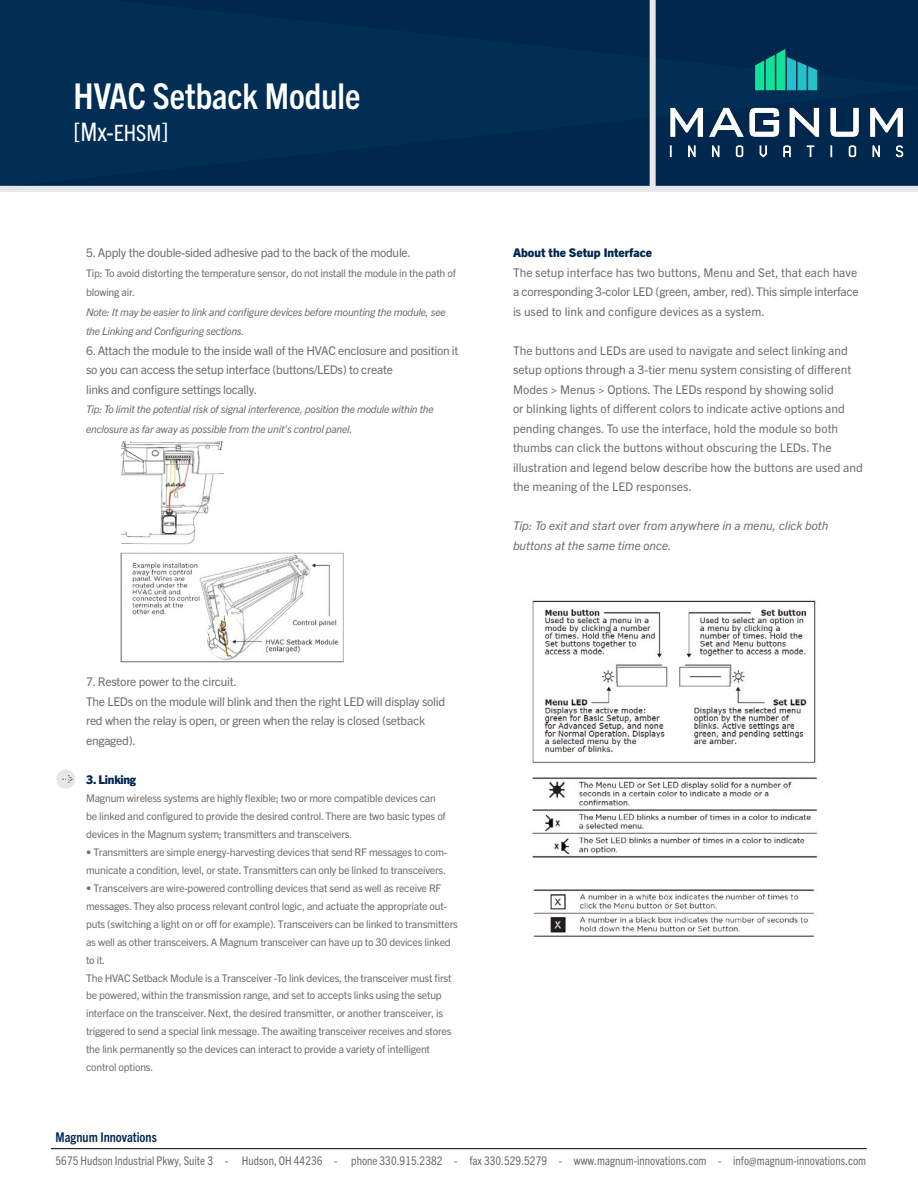
<style>
.page{position:relative;width:918px;height:1188px;background:#fff}
.page>*{position:absolute;margin:0;border:0;box-sizing:border-box;transform-origin:0 0}
.t1{font:700 condensed 35.7px "Trade Gothic Next LT Pro";color:#fff}
.t2{font:condensed 25.5px "Trade Gothic Next LT Pro";color:#fff}
.t3{font:700 condensed 13.5px "Trade Gothic Next LT Pro";color:#00274d}
.t4{font:12px/19.5px "Trade Gothic Next LT Pro";color:#6d6e71}
.t5{font:12px/19.5px "Trade Gothic Next LT Pro";letter-spacing:-.02em;color:#6d6e71}
.t6{font:condensed 12px "Trade Gothic Next LT Pro";letter-spacing:.005em;color:#6d6e71}
.t7{font:italic 12px/19.5px "Trade Gothic Next LT Pro";color:#6d6e71}
.t8{font:800 12px "Trade Gothic Next LT Pro";color:#00274d}
.t9{font:800 12px "Trade Gothic Next LT Pro";letter-spacing:-.02em;color:#00274d}
.t10{font:10.5px/18px "Trade Gothic Next LT Pro";letter-spacing:-.02em;color:#6d6e71}
.t11{font:italic 10.5px/19.5px "Trade Gothic Next LT Pro";letter-spacing:-.02em;color:#6d6e71}
.s1{font-size:22.5px}
</style>
<div class="page">
<hr style="left:51px;top:1148px;width:816px;height:1px;background:#000">
<div style="left:0;top:0;width:918px;height:186px;background:#002e54"></div>
<div style="left:650px;top:0;width:6px;height:190px;background:#e6e7e8"></div>
<div style="left:0;top:186px;width:918px;height:6px;background:#e6e7e8"></div>
<svg style="left:55px;top:768px;width:22px;height:22px"></svg>
<div style="left:54px;top:767px;width:24px;height:24px;border:2px solid #fff;border-radius:50%"></div>
<svg style="left:63px;top:775px;width:9px;height:8px"></svg>
<img style="left:121px;top:441px;width:102px;height:104px">
<img style="left:120px;top:552px;width:224px;height:111px">
<img style="left:532px;top:600px;width:286px;height:258px">
<img style="left:533px;top:889px;width:281px;height:48px">
<svg style="left:670px;top:105px;width:234px;height:33px"></svg>
<svg style="left:670px;top:145px;width:233px;height:12px;background:#2c4c6c"></svg>
<svg style="left:755px;top:49px;width:62px;height:41px;background:#11948b"></svg>
<h1 class="t1" style="left:74px;top:72px;width:289px">HVAC Setback Module</h1>
<h2 class="t2" style="left:74px;top:114px;width:96px">[Mx-<span class="s1">EHSM</span>]</h2>
<p class="t5" style="left:86px;top:242px;width:326px">5. Apply the double-sided adhesive pad to the back of the module.</p>
<p class="t10" style="left:86px;top:262px;width:371px;line-height:19.5px">Tip: To avoid distorting the temperature sensor, do not install the module in the path of blowing air.</p>
<p class="t11" style="left:86px;top:301px;width:361px">Note: It may be easier to link and configure devices before mounting the module, see the Linking and Configuring sections.</p>
<p class="t5" style="left:86px;top:340px;width:374px">6. Attach the module to the inside wall of the HVAC enclosure and position it so you can access the setup interface (buttons/LEDs) to create<br>links and configure settings locally.</p>
<p class="t11" style="left:86px;top:399px;width:349px">Tip: To limit the potential risk of signal interference, position the module within the enclosure as far away as possible from the unit’s control panel.</p>
<p class="t5" style="left:86px;top:671px;width:361px">7. Restore power to the circuit.<br>The LEDs on the module will blink and then the right LED will display solid red when the relay is open, or green when the relay is closed (setback engaged).</p>
<p class="t9" style="left:86px;top:771px;width:52px">3. Linking</p>
<p class="t10" style="left:86px;top:788px;width:361px">Magnum wireless systems are highly flexible; two or more compatible devices can be linked and configured to provide the desired control. There are two basic types of devices in the Magnum system; transmitters and transceivers.</p>
<p class="t10" style="left:86px;top:842px;width:363px">• Transmitters are simple energy-harvesting devices that send RF messages to com&shy;municate a condition, level, or state. Transmitters can only be linked to transceivers.</p>
<p class="t10" style="left:86px;top:878px;width:373px">• Transceivers are wire-powered controlling devices that send as well as receive RF messages. They also process relevant control logic, and actuate the appropriate out&shy;puts (switching a light on or off for example). Transceivers can be linked to transmitters as well as other transceivers. A Magnum transceiver can have up to 30 devices linked to it.<br>The HVAC Setback Module is a Transceiver -To link devices, the transceiver must first be powered, within the transmission range, and set to accepts links using the setup interface on the transceiver. Next, the desired transmitter, or another transceiver, is triggered to send a special link message. The awaiting transceiver receives and stores the link permanently so the devices can interact to provide a variety of intelligent control options.</p>
<p class="t8" style="left:513px;top:244px;width:141px">About the Setup Interface</p>
<p class="t4" style="left:513px;top:262px;width:347px">The setup interface has two buttons, Menu and Set, that each have a corresponding 3-color LED (green, amber, red). This simple interface is used to link and configure devices as a system.</p>
<p class="t4" style="left:513px;top:340px;width:351px">The buttons and LEDs are used to navigate and select linking and setup options through a 3-tier menu system consisting of different Modes &gt; Menus &gt; Options. The LEDs respond by showing solid<br>or blinking lights of different colors to indicate active options and pending changes. To use the interface, hold the module so both thumbs can click the buttons without obscuring the LEDs. The illustration and legend below describe how the buttons are used and the meaning of the LED responses.</p>
<p class="t7" style="left:513px;top:515px;width:317px">Tip: To exit and start over from anywhere in a menu, click both buttons at the same time once.</p>
<p class="t3" style="left:56px;top:1128px;width:103px">Magnum Innovations</p>
<p class="t6" style="left:56px;top:1152px;width:812px">5675 Hudson Industrial Pkwy, Suite 3 - Hudson, OH 44236 - phone 330.915.2382 - fax 330.529.5279 - www.magnum-innovations.com - info@magnum-innovations.com</p>
</div>
